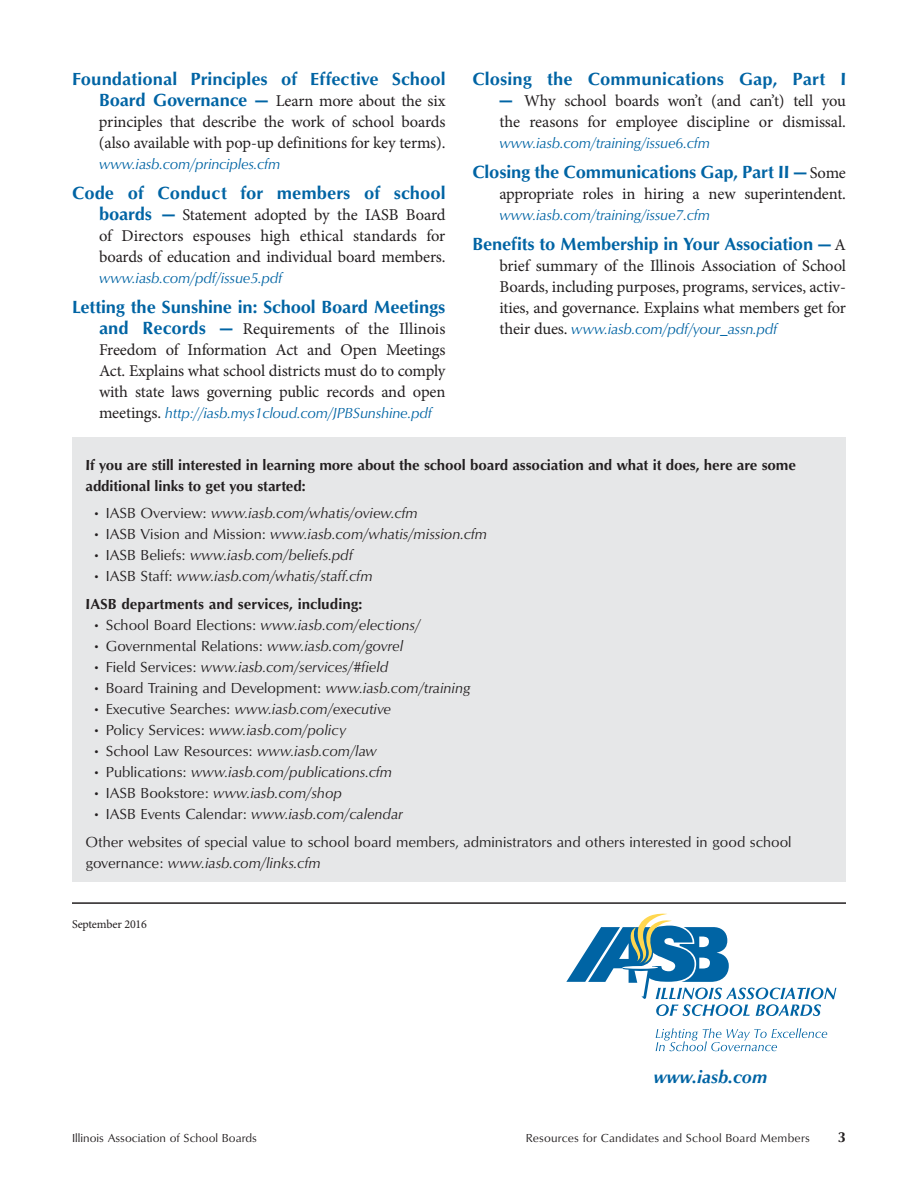
<style>
.page{position:relative;width:918px;height:1188px;background:#fff}
.page>*{position:absolute;margin:0;border:0;box-sizing:border-box;transform-origin:0 0}
.t1{font:18.15px "Optimum Bold DTC";letter-spacing:-.01em;color:#0064a4}
.t2{font:18px "Optimum Bold Italic DTC";color:#0064a4}
.t3{font:16.5px/21px "Minion Pro";letter-spacing:-.015em;color:#231f20;text-align:justify}
.t4{font:15px "Optimum Roman Italic DTC";color:#231f20}
.t5{font:15px "Optimum Roman DTC";color:#231f20}
.t6{font:15px "Optimum Roman Italic DTC";letter-spacing:-.01em;color:#0064a4}
.t7{font:15px/21px "Optimum Bold DTC";letter-spacing:-.01em;color:#231f20}
.t8{font:12px "Optimum Roman DTC";letter-spacing:.01em;color:#231f20}
.t9{font:12px "Minion Pro";letter-spacing:-.015em;color:#231f20}
.s1{font-family:"Optimum Bold DTC";font-size:18.15px;color:#0064a4}
.s2{font-family:"Minion Pro";font-size:16.5px;color:#231f20}
.s3{font-family:"Optimum Roman DTC"}
.s4{font-family:"Optimum Roman Italic DTC"}
</style>
<div class="page">
<hr style="left:72px;top:902px;width:774px;height:2px;background:#231f20">
<svg style="left:566px;top:914px;width:270px;height:102px"></svg>
<svg style="left:656px;top:1028px;width:171px;height:23px"></svg>
<div style="left:72px;top:437px;width:774px;height:445px;background:#e6e7e8"></div>
<p class="t1" style="left:72px;top:68px;width:375px">Foundational Principles of Effective School</p>
<p class="t3" style="left:99px;top:90px;width:348px"><span class="s1">Board Governance —</span> Learn more about the six principles that describe the work of school boards (also available with pop-up definitions for key terms).</p>
<p class="t6" style="left:99px;top:155px;width:183px">www.iasb.com/principles.cfm</p>
<p class="t1" style="left:72px;top:182px;width:375px">Code of Conduct for members of school</p>
<p class="t3" style="left:99px;top:204px;width:348px"><span class="s1">boards —</span> Statement adopted by the IASB Board of Directors espouses high ethical standards for boards of education and individual board members.</p>
<p class="t6" style="left:99px;top:269px;width:185px">www.iasb.com/pdf/issue5.pdf</p>
<p class="t1" style="left:72px;top:296px;width:375px">Letting the Sunshine in: School Board Meetings</p>
<p class="t3" style="left:99px;top:318px;width:348px"><span class="s1">and Records —</span> Requirements of the Illinois Freedom of Information Act and Open Meetings Act. Explains what school districts must do to comply with state laws governing public records and open</p>
<p class="t6" style="left:99px;top:404px;width:334px"><span class="s2">meetings.</span> http://iasb.mys1cloud.com/JPBSunshine.pdf</p>
<p class="t1" style="left:473px;top:68px;width:375px">Closing the Communications Gap, Part I</p>
<p class="t3" style="left:499px;top:90px;width:348px"><span class="s1">—</span> Why school boards won’t (and can’t) tell you the reasons for employee discipline or dismissal.</p>
<p class="t6" style="left:500px;top:134px;width:212px">www.iasb.com/training/issue6.cfm</p>
<p class="t1" style="left:473px;top:161px;width:375px">Closing the Communications Gap, Part II — <span class="s2">Some</span></p>
<p class="t3" style="left:499px;top:183px;width:348px">appropriate roles in hiring a new superintendent.</p>
<p class="t6" style="left:500px;top:206px;width:212px">www.iasb.com/training/issue7.cfm</p>
<p class="t1" style="left:473px;top:233px;width:375px">Benefits to Membership in Your Association — <span class="s2">A</span></p>
<p class="t3" style="left:500px;top:255px;width:348px">brief summary of the Illinois Association of School Boards, including purposes, programs, services, activ&shy;ities, and governance. Explains what members get for</p>
<p class="t6" style="left:500px;top:320px;width:279px"><span class="s2">their dues.</span> www.iasb.com/pdf/your_assn.pdf</p>
<p class="t7" style="left:86px;top:454px;width:712px">If you are still interested in learning more about the school board association and what it does, here are some additional links to get you started:</p>
<p class="t4" style="left:92px;top:505px;width:327px"><span class="s3">• IASB Overview:</span> www.iasb.com/whatis/oview.cfm</p>
<p class="t4" style="left:92px;top:526px;width:396px"><span class="s3">• IASB Vision and Mission:</span> www.iasb.com/whatis/mission.cfm</p>
<p class="t4" style="left:92px;top:547px;width:262px"><span class="s3">• IASB Beliefs:</span> www.iasb.com/beliefs.pdf</p>
<p class="t4" style="left:92px;top:568px;width:282px"><span class="s3">• IASB Staff:</span> www.iasb.com/whatis/staff.cfm</p>
<p class="t7" style="left:86px;top:594px;width:278px">IASB departments and services, including:</p>
<p class="t4" style="left:92px;top:617px;width:330px"><span class="s3">• School Board Elections:</span> www.iasb.com/elections/</p>
<p class="t5" style="left:92px;top:637px;width:312px">• Governmental Relations: <span class="s4">www.iasb.com/govrel</span></p>
<p class="t4" style="left:92px;top:659px;width:298px"><span class="s3">• Field Services:</span> www.iasb.com/services/#field</p>
<p class="t5" style="left:92px;top:679px;width:380px">• Board Training and Development: <span class="s4">www.iasb.com/training</span></p>
<p class="t4" style="left:92px;top:701px;width:300px"><span class="s3">• Executive Searches:</span> www.iasb.com/executive</p>
<p class="t4" style="left:92px;top:722px;width:255px"><span class="s3">• Policy Services:</span> www.iasb.com/policy</p>
<p class="t5" style="left:92px;top:742px;width:286px">• School Law Resources: <span class="s4">www.iasb.com/law</span></p>
<p class="t4" style="left:92px;top:764px;width:301px"><span class="s3">• Publications:</span> www.iasb.com/publications.cfm</p>
<p class="t4" style="left:92px;top:785px;width:251px"><span class="s3">• IASB Bookstore:</span> www.iasb.com/shop</p>
<p class="t4" style="left:92px;top:806px;width:312px"><span class="s3">• IASB Events Calendar:</span> www.iasb.com/calendar</p>
<p class="t5" style="left:85px;top:833px;width:708px">Other websites of special value to school board members, administrators and others interested in good school</p>
<p class="t4" style="left:85px;top:854px;width:237px"><span class="s3">governance:</span> www.iasb.com/links.cfm</p>
<p class="t9" style="left:72px;top:916px;width:76px">September 2016</p>
<p class="t2" style="left:654px;top:1066px;width:115px">www.iasb.com</p>
<p class="t8" style="left:72px;top:1131px;width:187px">Illinois Association of School Boards</p>
<p class="t8" style="left:526px;top:1131px;width:286px">Resources for Candidates and School Board Members</p>
<p class="t7" style="left:838px;top:1127px;width:10px">3</p>
</div>
